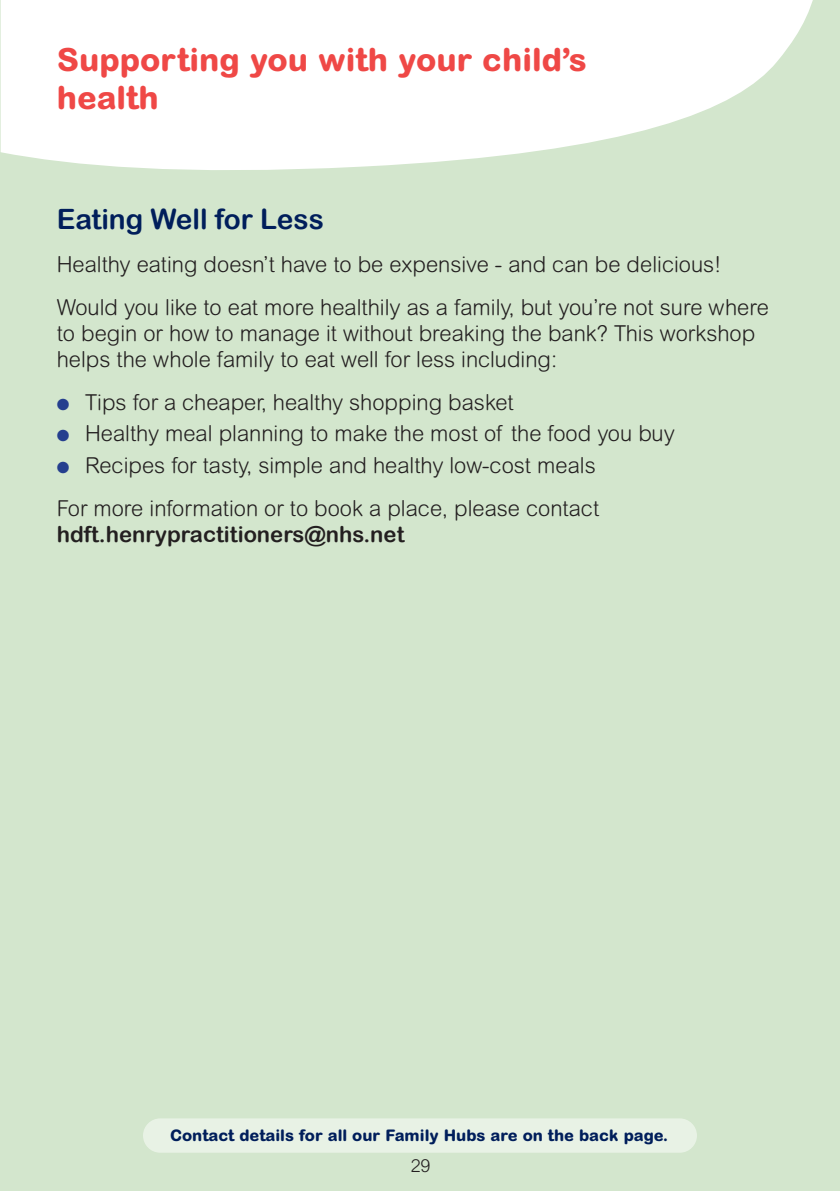
<style>
.page{position:relative;width:840px;height:1191px;background:#fff}
.page>*{position:absolute;margin:0;border:0;box-sizing:border-box;transform-origin:0 0}
.t1{font:800 32px/38px "Arial Rounded MT Std";color:#ef4846}
.t2{font:28px "Arial Rounded MT Bold";color:#001e5b}
.t3{font:300 22px/43px "Arial Rounded MT Std";color:#231f20}
.t4{font:22px "Arial Rounded MT Bold";color:#231f20}
.t5{font:300 18px "Arial Rounded MT Std";color:#231f20}
.t6{font:800 16px "Arial Rounded MT Std";color:#001e5b}
.s1{color:#253f8e}
</style>
<div class="page">
<div style="left:0;top:0;width:839px;height:1191px;background:#d3e6cd"></div>
<svg style="left:1px;top:0;width:812px;height:170px;background:#f8fbf7"></svg>
<div style="left:143px;top:1118px;width:553px;height:34px;background:#e8f2e5;border-radius:17px"></div>
<h1 class="t1" style="left:57px;top:40px;width:531px">Supporting you with your child’s health</h1>
<p class="t2" style="left:57px;top:202px;width:268px">Eating Well for Less</p>
<p class="t3" style="left:57px;top:242px;width:713px">Healthy eating doesn’t have to be expensive - and can be delicious!<br>Would you like to eat more healthily as a family, but you’re not sure where</p>
<p class="t3" style="left:57px;top:320px;width:699px;line-height:26px">to begin or how to manage it without breaking the bank? This workshop helps the whole family to eat well for less including:</p>
<p class="t3" style="left:57px;top:380px;width:458px"><span class="s1">●</span> Tips for a cheaper, healthy shopping basket</p>
<p class="t3" style="left:57px;top:412px;width:619px"><span class="s1">●</span> Healthy meal planning to make the most of the food you buy</p>
<p class="t3" style="left:57px;top:443px;width:543px"><span class="s1">●</span> Recipes for tasty, simple and healthy low-cost meals<br>For more information or to book a place, please contact</p>
<p class="t4" style="left:57px;top:521px;width:349px">hdft.henrypractitioners@nhs.net</p>
<p class="t6" style="left:170px;top:1125px;width:499px">Contact details for all our Family Hubs are on the back page.</p>
<p class="t5" style="left:410px;top:1149px;width:21px">29</p>
<p class="t5" style="left:410px;top:1155px;width:21px">29</p>
</div>
